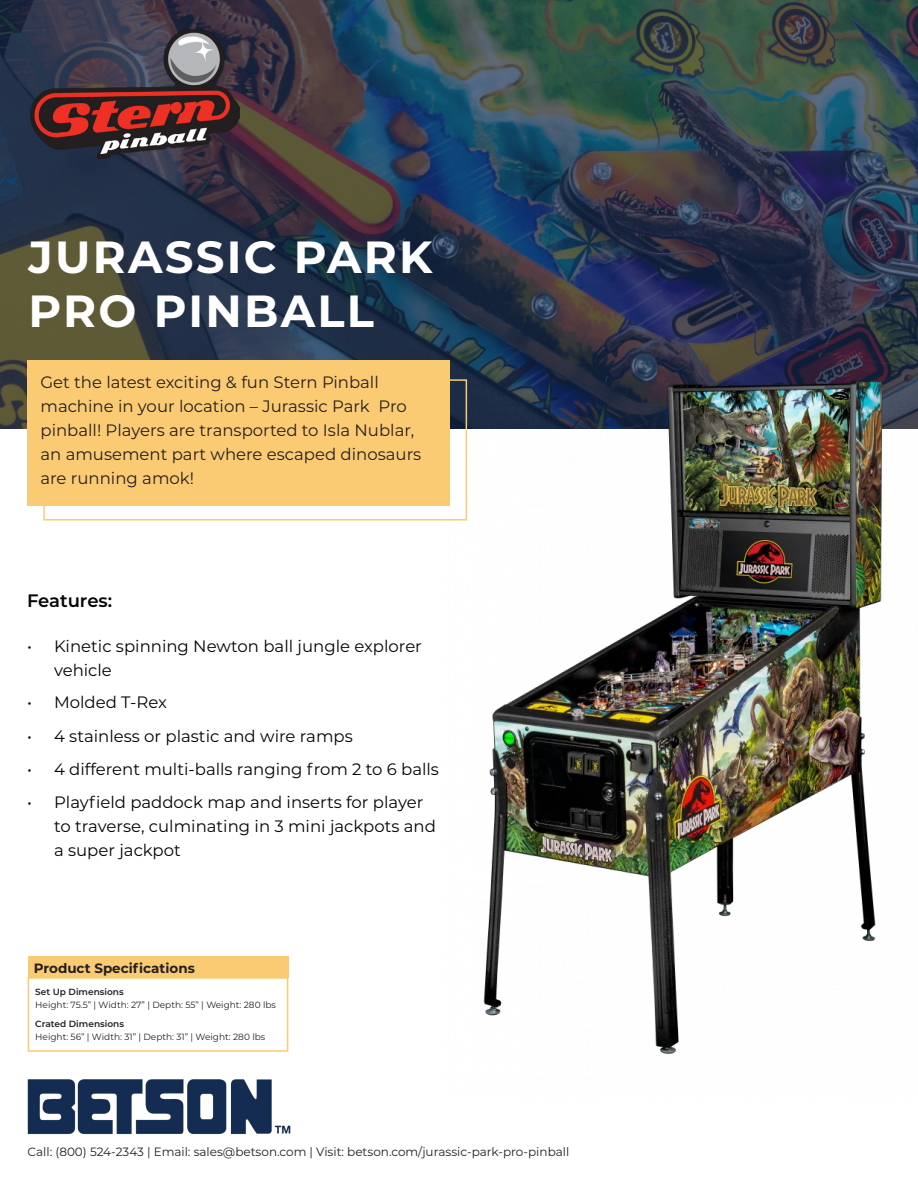
<style>
.page{position:relative;width:918px;height:1188px;background:#fff}
.page>*{position:absolute;margin:0;border:0;box-sizing:border-box;transform-origin:0 0}
.t1{font:700 45px/54px "Montserrat";letter-spacing:.05em;color:#fff}
.t2{font:600 18px "Montserrat";color:#040503}
.t3{font:16.5px/24px "Montserrat";color:#040503}
.t4{font:16.5px/24px "Montserrat";color:#231f20}
.t5{font:700 13.5px "Montserrat";color:#231f20}
.t6{font:12px "Montserrat";color:#231f20}
.t7{font:9px "Montserrat";color:#231f20}
.t8{font:600 9px "Montserrat";color:#231f20}
</style>
<div class="page">
<div style="left:28px;top:957px;width:260px;height:21px;background:#fbcb74"></div>
<img style="left:0;top:0;width:918px;height:429px">
<div style="left:28px;top:360px;width:422px;height:146px;background:#fbcb74"></div>
<img style="left:442px;top:337px;width:476px;height:718px">
<img style="left:30px;top:29px;width:210px;height:129px">
<img style="left:28px;top:1079px;width:263px;height:56px">
<div style="left:43px;top:379px;width:424px;height:142px;border:2px solid #fbcb74"></div>
<div style="left:28px;top:977px;width:260px;height:75px;border:2px solid #fbcb74"></div>
<p class="t1" style="left:28px;top:227px;width:406px">JURASSIC PARK<br>PRO PINBALL</p>
<p class="t4" style="left:41px;top:370px;width:382px">Get the latest exciting &amp; fun Stern Pinball machine in your location – Jurassic Park Pro pinball! Players are transported to Isla Nublar, an amusement part where escaped dinosaurs are running amok!</p>
<p class="t2" style="left:27px;top:588px;width:87px">Features:</p>
<p class="t3" style="left:54px;top:634px;width:369px;text-indent:-27px">• Kinetic spinning Newton ball jungle explorer vehicle</p>
<p class="t3" style="left:27px;top:689px;width:141px">• Molded T-Rex</p>
<p class="t3" style="left:27px;top:724px;width:327px">• 4 stainless or plastic and wire ramps</p>
<p class="t3" style="left:27px;top:757px;width:413px">• 4 different multi-balls ranging from 2 to 6 balls</p>
<p class="t3" style="left:54px;top:790px;width:383px;text-indent:-27px">• Playfield paddock map and inserts for player to traverse, culminating in 3 mini jackpots and a super jackpot</p>
<p class="t5" style="left:34px;top:959px;width:163px">Product Specifications</p>
<p class="t8" style="left:35px;top:985px;width:90px">Set Up Dimensions</p>
<p class="t7" style="left:35px;top:999px;width:242px">Height: 75.5” | Width: 27” | Depth: 55” | Weight: 280 lbs</p>
<p class="t8" style="left:35px;top:1017px;width:90px">Crated Dimensions</p>
<p class="t7" style="left:35px;top:1031px;width:232px">Height: 56” | Width: 31” | Depth: 31” | Weight: 280 lbs</p>
<p class="t6" style="left:28px;top:1144px;width:543px">Call: (800) 524-2343 | Email: sales@betson.com | Visit: betson.com/jurassic-park-pro-pinball</p>
</div>
